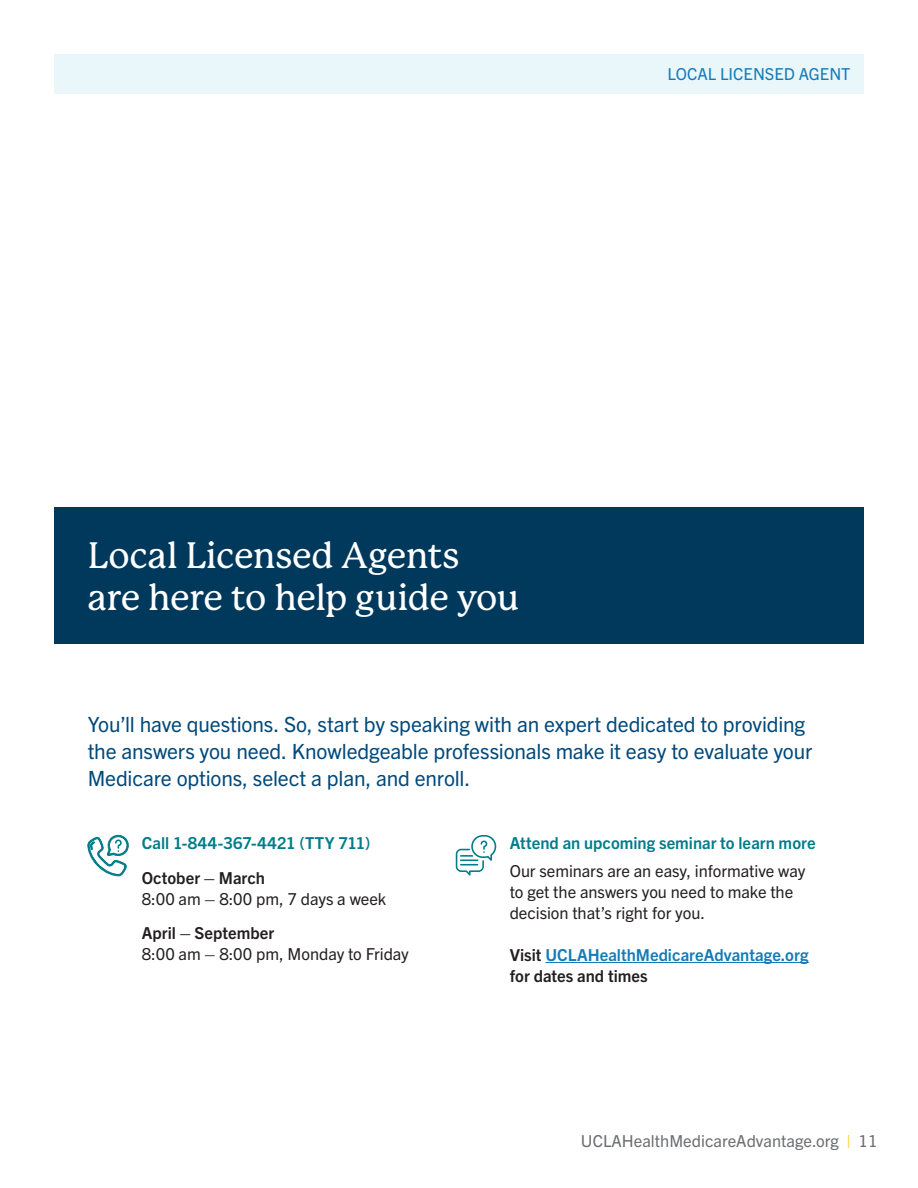
<style>
.page{position:relative;width:918px;height:1188px;background:#fff}
.page>*{position:absolute;margin:0;border:0;box-sizing:border-box;transform-origin:0 0}
.t1{font:500 36px/42px "P Mackinac Pro";letter-spacing:-.015em;color:#fff}
.t2{font:21px/27px "Trade Gothic Next LT Pro";letter-spacing:-.01em;color:#00497b}
.t3{font:16.5px/21px "Trade Gothic Next LT Pro";letter-spacing:-.005em;color:#231f20}
.t4{font:700 16.5px "Trade Gothic Next LT Pro";color:#007c89}
.t5{font:700 16.5px/21px "Trade Gothic Next LT Pro";color:#157bb7}
.t6{font:16.5px "Trade Gothic Next LT Pro";color:#6c6d70}
.t7{font:700 16.5px "Trade Gothic Next LT Pro";color:#231f20}
.t8{font:16.5px "Trade Gothic Next LT Pro";color:#157bb7}
.s1{color:#231f20}
.s2{color:#fecd33}
</style>
<div class="page">
<hr style="left:545px;top:962px;width:264px;height:1px;background:#157bb7">
<div style="left:54px;top:507px;width:810px;height:136px;background:#00395c"></div>
<div style="left:54px;top:54px;width:810px;height:40px;background:#e9f7fb"></div>
<svg style="left:456px;top:835px;width:40px;height:40px"></svg>
<svg style="left:88px;top:834px;width:41px;height:42px"></svg>
<p class="t8" style="left:668px;top:63px;width:184px">LOCAL LICENSED AGENT</p>
<h1 class="t1" style="left:88px;top:535px;width:433px">Local Licensed Agents are here to help guide you</h1>
<p class="t2" style="left:88px;top:710px;width:726px">You’ll have questions. So, start by speaking with an expert dedicated to providing the answers you need. Knowledgeable professionals make it easy to evaluate your<br>Medicare options, select a plan, and enroll.</p>
<p class="t4" style="left:142px;top:832px;width:230px">Call 1-844-367-4421 (TTY 711)</p>
<p class="t7" style="left:142px;top:866px;width:125px">October – March</p>
<p class="t3" style="left:142px;top:887px;width:246px">8:00 am – 8:00 pm, 7 days a week</p>
<p class="t7" style="left:142px;top:922px;width:134px">April – September</p>
<p class="t3" style="left:142px;top:942px;width:269px">8:00 am – 8:00 pm, Monday to Friday</p>
<p class="t4" style="left:510px;top:832px;width:307px">Attend an upcoming seminar to learn more</p>
<p class="t3" style="left:510px;top:859px;width:297px">Our seminars are an easy, informative way to get the answers you need to make the decision that’s right for you.</p>
<p class="t5" style="left:510px;top:943px;width:300px"><span class="s1">Visit</span> UCLAHealthMedicareAdvantage.org <span class="s1">for dates and times</span></p>
<p class="t6" style="left:581px;top:1129px;width:298px">UCLAHealthMedicareAdvantage.org <span class="s2">|</span> 11</p>
</div>
